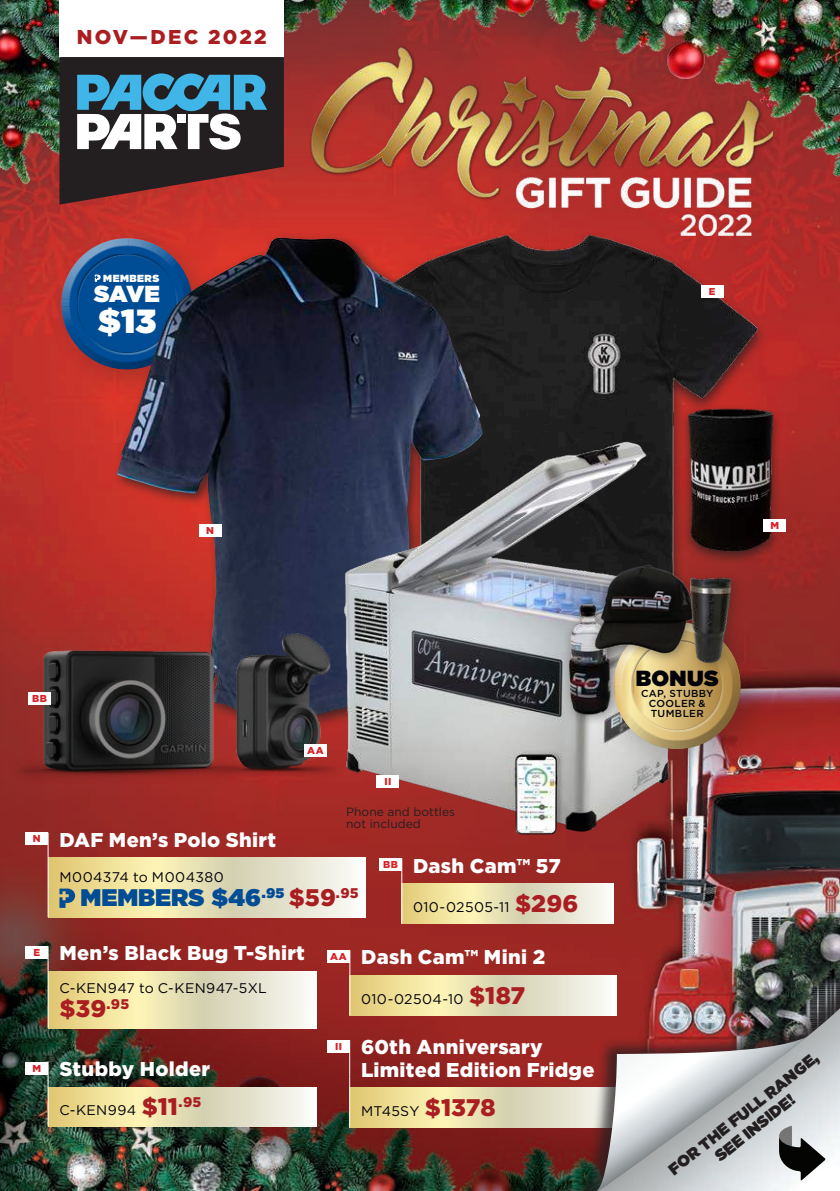
<style>
.page{position:relative;width:840px;height:1191px;background:#fff}
.page>*{position:absolute;margin:0;border:0;box-sizing:border-box;transform-origin:0 0}
.t1{font:900 33.4px "Gotham";color:#fff}
.t2{font:900 24px "Gotham";color:#014d95}
.t3{font:900 24px "Gotham";color:#aa1e21}
.t4{font:900 23.2px "Gotham";color:#fff}
.t5{font:900 21.8px "Gotham";letter-spacing:.02em;color:#010209}
.t6{font:900 20px/22px "Gotham";letter-spacing:.015em;color:#fff}
.t7{font:900 20px "Gotham";letter-spacing:.115em;color:#aa1e21}
.t8{font:900 16px/18px "Gotham";color:#231f20;text-align:center}
.t9{font:14px "Gotham";letter-spacing:.03em;color:#010209}
.t10{font:12px/12px "Gotham";color:#231f20}
.t11{font:500 10.2px/10.2px "Gotham";letter-spacing:.03em;color:#010209;text-align:center}
.t12{font:900 10.2px "Gotham";letter-spacing:.045em;color:#fff}
.t13{font:900 10px "Gotham";color:#d62229}
.s1{color:#aa1e21}
.s2{font-weight:900;font-size:24px;color:#aa1e21}
</style>
<div class="page">
<img style="left:0;top:205px;width:839px;height:986px">
<img style="left:0;top:0;width:839px;height:205px">
<div style="left:59px;top:0;width:224px;height:57px;background:#fff"></div>
<svg style="left:59px;top:57px;width:225px;height:148px;background:#56535a"></svg>
<img style="left:307px;top:44px;width:465px;height:188px">
<div style="left:47px;top:224px;width:174px;height:174px;background:#231f20;opacity:.25"></div>
<div style="left:59px;top:235px;width:136px;height:103px;background:#fff;opacity:.8"></div>
<div style="left:59px;top:256px;width:136px;height:115px;background:#010209;opacity:.4"></div>
<div style="left:76px;top:253px;width:102px;height:70px;background:#fff;opacity:.4"></div>
<div style="left:76px;top:271px;width:102px;height:84px;background:#231f20;opacity:.4"></div>
<svg style="left:95px;top:275px;width:6px;height:7px"></svg>
<img style="left:329px;top:217px;width:452px;height:468px">
<div style="left:111px;top:232px;width:385px;height:502px;background:#231f20;opacity:.75"></div>
<img style="left:116px;top:238px;width:367px;height:394px">
<svg style="left:49px;top:858px;width:316px;height:59px;background:#e9e1b6"></svg>
<svg style="left:48px;top:832px;width:1px;height:26px"></svg>
<hr style="left:48px;top:858px;width:1px;height:59px;background:#fff">
<div style="left:25px;top:832px;width:23px;height:13px;background:#fff"></div>
<svg style="left:59px;top:888px;width:16px;height:20px"></svg>
<svg style="left:49px;top:971px;width:267px;height:57px;background:#e9e2b6"></svg>
<svg style="left:48px;top:946px;width:1px;height:25px"></svg>
<hr style="left:48px;top:971px;width:1px;height:57px;background:#fff">
<div style="left:25px;top:946px;width:23px;height:13px;background:#fff"></div>
<svg style="left:350px;top:975px;width:202px;height:40px;background:#e8dea9"></svg>
<svg style="left:349px;top:950px;width:1px;height:25px"></svg>
<hr style="left:349px;top:975px;width:1px;height:40px;background:#fff">
<div style="left:327px;top:950px;width:22px;height:13px;background:#fff"></div>
<svg style="left:350px;top:1087px;width:202px;height:40px;background:#e8dda7"></svg>
<hr style="left:349px;top:1040px;width:1px;height:36px;background:#fff">
<hr style="left:349px;top:1087px;width:1px;height:40px;background:#fff">
<div style="left:327px;top:1040px;width:22px;height:13px;background:#fff"></div>
<svg style="left:49px;top:1087px;width:267px;height:39px;background:#eae2b7"></svg>
<svg style="left:48px;top:1061px;width:1px;height:26px"></svg>
<hr style="left:48px;top:1087px;width:1px;height:39px;background:#fff">
<div style="left:25px;top:1061px;width:23px;height:13px;background:#fff"></div>
<svg style="left:402px;top:884px;width:211px;height:39px;background:#eae2b8"></svg>
<svg style="left:401px;top:858px;width:1px;height:26px"></svg>
<hr style="left:401px;top:884px;width:1px;height:39px;background:#fff">
<div style="left:379px;top:858px;width:22px;height:13px;background:#fff"></div>
<img style="left:670px;top:394px;width:114px;height:184px">
<div style="left:552px;top:969px;width:287px;height:222px;background:#231f20;opacity:.75"></div>
<img style="left:597px;top:1008px;width:242px;height:183px">
<img style="left:309px;top:422px;width:407px;height:432px">
<img style="left:193px;top:626px;width:171px;height:160px">
<img style="left:2px;top:632px;width:249px;height:162px">
<svg style="left:596px;top:1037px;width:228px;height:154px;background:#b9b3b5"></svg>
<div style="left:376px;top:775px;width:23px;height:13px;background:#fff"></div>
<div style="left:700px;top:285px;width:23px;height:13px;background:#fff"></div>
<div style="left:762px;top:519px;width:23px;height:12px;background:#fff"></div>
<div style="left:198px;top:524px;width:23px;height:13px;background:#fff"></div>
<div style="left:304px;top:744px;width:23px;height:13px;background:#fff"></div>
<div style="left:28px;top:692px;width:23px;height:12px;background:#fff"></div>
<div style="left:560px;top:596px;width:62px;height:130px;background:#231f20;opacity:.47"></div>
<img style="left:540px;top:598px;width:56px;height:121px">
<div style="left:596px;top:605px;width:176px;height:176px;background:#231f20;opacity:.25"></div>
<div style="left:611px;top:639px;width:132px;height:112px;background:#010209;opacity:.4"></div>
<div style="left:630px;top:656px;width:93px;height:76px;background:#231f20;opacity:.4"></div>
<div style="left:586px;top:558px;width:121px;height:107px;background:#231f20;opacity:.49"></div>
<img style="left:584px;top:564px;width:93px;height:91px">
<img style="left:677px;top:535px;width:68px;height:149px">
<p class="t7" style="left:77px;top:23px;width:191px">NOV—DEC 2022</p>
<p class="t12" style="left:103px;top:271px;width:57px">MEMBERS</p>
<p class="t4" style="left:94px;top:277px;width:67px">SAVE</p>
<h1 class="t1" style="left:98px;top:297px;width:60px">$13</h1>
<p class="t13" style="left:708px;top:284px;width:8px">E</p>
<p class="t13" style="left:206px;top:524px;width:9px">N</p>
<p class="t13" style="left:769px;top:518px;width:10px">M</p>
<p class="t13" style="left:32px;top:691px;width:16px">BB</p>
<p class="t13" style="left:307px;top:744px;width:18px">AA</p>
<p class="t13" style="left:384px;top:774px;width:8px">II</p>
<p class="t10" style="left:346px;top:805px;width:110px">Phone and bottles not included</p>
<p class="t6" style="left:33px;top:828px;width:245px"><sup>N</sup> DAF Men’s Polo Shirt</p>
<p class="t9" style="left:59px;top:868px;width:166px">M004374 to M004380</p>
<p class="t2" style="left:80px;top:880px;width:279px">MEMBERS $46<sup>.95</sup> <span class="s1">$59</span><sup>.95</sup></p>
<p class="t6" style="left:33px;top:942px;width:273px"><sup>E</sup> Men’s Black Bug T-Shirt</p>
<p class="t9" style="left:59px;top:978px;width:209px">C-KEN947 to C-KEN947-5XL</p>
<p class="t3" style="left:59px;top:991px;width:71px">$39<sup>.95</sup></p>
<p class="t6" style="left:383px;top:854px;width:179px"><sup>BB</sup> Dash Cam™ 57</p>
<p class="t9" style="left:413px;top:898px;width:167px">010-02505-11 <span class="s2">$296</span></p>
<p class="t6" style="left:330px;top:946px;width:216px"><sup>AA</sup> Dash Cam™ Mini 2</p>
<p class="t9" style="left:361px;top:989px;width:165px">010-02504-10 <span class="s2">$187</span></p>
<p class="t6" style="left:361px;top:1036px;width:235px;text-indent:-26px"><sup>II</sup> 60th Anniversary<br>Limited Edition Fridge</p>
<p class="t9" style="left:361px;top:1102px;width:136px">MT45SY <span class="s2">$1378</span></p>
<p class="t6" style="left:32px;top:1057px;width:179px"><sup>M</sup> Stubby Holder</p>
<p class="t9" style="left:59px;top:1101px;width:143px">C-KEN994 <span class="s2">$11</span><sup>.95</sup></p>
<p class="t5" style="left:635px;top:663px;width:84px">BONUS</p>
<p class="t11" style="left:640px;top:687px;width:74px">CAP, STUBBY<br>COOLER &amp;<br>TUMBLER</p>
<p class="t8" style="left:664px;top:1163px;width:188px;rotate:-38deg">FOR THE FULL RANGE,<br>SEE INSIDE!</p>
</div>
